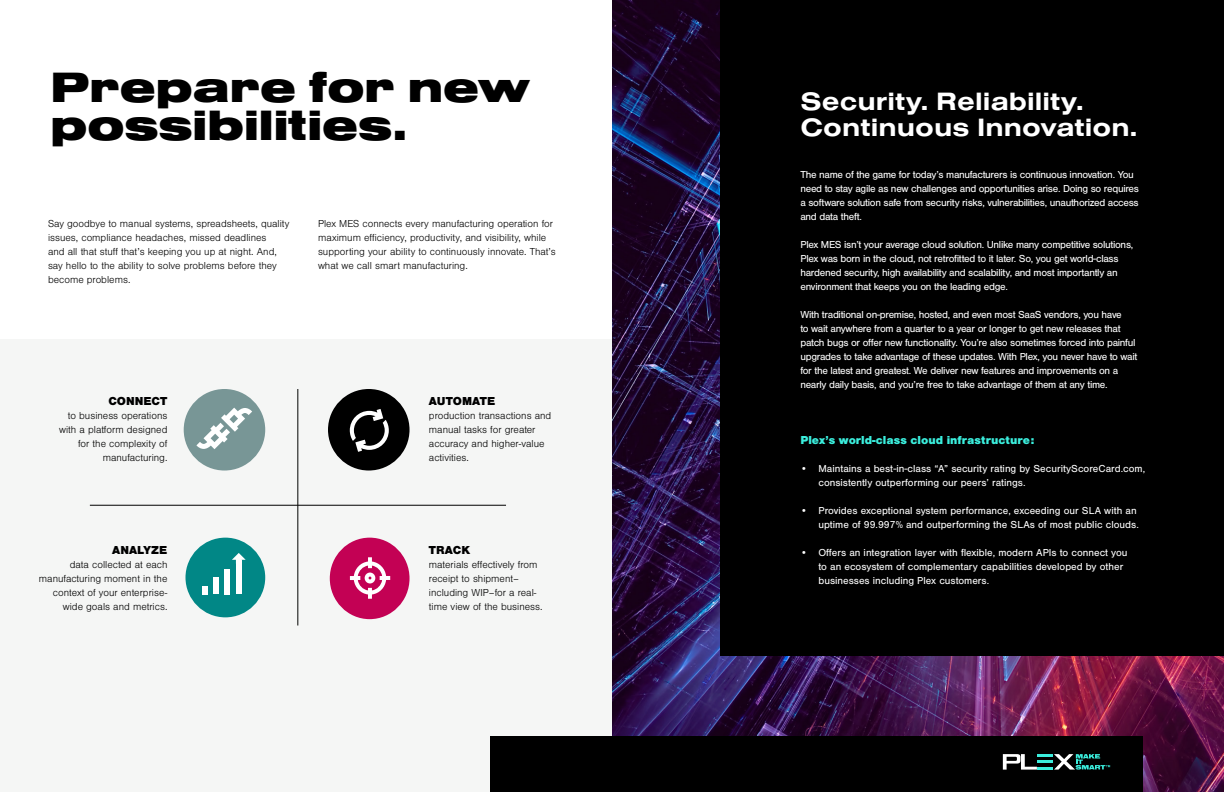
<style>
.page{position:relative;width:1224px;height:792px;background:#fff}
.page>*{position:absolute;margin:0;border:0;box-sizing:border-box;transform-origin:0 0}
.t1{font:900 44px/37.4px "Nimbus San Ext";color:#000}
.t2{font:700 26px/26px "Nimbus San Ext";color:#fff}
.t3{font:900 12px "Nimbus San";color:#3beedd}
.t4{font:900 12px "Nimbus San";color:#000}
.t5{font:10.5px/14px "Nimbus San";letter-spacing:-.03em;color:#fff}
.t6{font:300 10.5px/14px "Nimbus San";color:#000}
.t7{font:10.5px/14px "Nimbus San";color:#fff}
</style>
<div class="page">
<img style="left:612px;top:0;width:612px;height:792px">
<div style="left:0;top:339px;width:612px;height:453px;background:#f5f6f5"></div>
<div style="left:490px;top:736px;width:653px;height:56px;background:#000"></div>
<div style="left:720px;top:0;width:504px;height:656px;background:#000"></div>
<svg style="left:1003px;top:754px;width:34px;height:16px"></svg>
<hr style="left:1037px;top:767px;width:16px;height:3px;background:#3beedd">
<hr style="left:1037px;top:754px;width:16px;height:3px;background:#3beedd">
<hr style="left:1037px;top:760px;width:16px;height:3px;background:#3beedd">
<svg style="left:1054px;top:754px;width:56px;height:16px"></svg>
<div style="left:184px;top:389px;width:81px;height:82px;background:#789696;border-radius:50%"></div>
<svg style="left:196px;top:408px;width:56px;height:41px"></svg>
<div style="left:330px;top:538px;width:80px;height:81px;background:#c30154;border-radius:50%"></div>
<svg style="left:350px;top:557px;width:40px;height:42px"></svg>
<div style="left:328px;top:389px;width:82px;height:82px;background:#000;border-radius:50%"></div>
<svg style="left:350px;top:409px;width:39px;height:43px"></svg>
<div style="left:186px;top:538px;width:79px;height:79px;background:#018786;border-radius:50%"></div>
<div style="left:202px;top:586px;width:6px;height:8px;background:#fff"></div>
<div style="left:213px;top:578px;width:6px;height:16px;background:#fff"></div>
<div style="left:225px;top:569px;width:5px;height:25px;background:#fff"></div>
<div style="left:236px;top:561px;width:6px;height:33px;background:#fff"></div>
<svg style="left:232px;top:553px;width:14px;height:11px"></svg>
<hr style="left:90px;top:505px;width:416px;height:1px;background:#000">
<hr style="left:298px;top:389px;width:1px;height:237px;background:#040503">
<p class="t1" style="left:50px;top:69px;width:481px">Prepare for new possibilities.</p>
<p class="t6" style="left:48px;top:217px;width:243px">Say goodbye to manual systems, spreadsheets, quality issues, compliance headaches, missed deadlines<br>and all that stuff that’s keeping you up at night. And, say hello to the ability to solve problems before they become problems.</p>
<p class="t6" style="left:318px;top:217px;width:239px">Plex MES connects every manufacturing operation for maximum efficiency, productivity, and visibility, while supporting your ability to continuously innovate. That’s what we call smart manufacturing.</p>
<p class="t4" style="left:108px;top:394px;width:61px">CONNECT</p>
<p class="t6" style="left:59px;top:409px;width:110px;text-align:right">to business operations with a platform designed for the complexity of manufacturing.</p>
<p class="t4" style="left:112px;top:543px;width:57px">ANALYZE</p>
<p class="t6" style="left:39px;top:558px;width:130px;text-align:right">data collected at each manufacturing moment in the context of your enterprise&shy;wide goals and metrics.</p>
<p class="t4" style="left:429px;top:394px;width:68px">AUTOMATE</p>
<p class="t6" style="left:429px;top:409px;width:124px">production transactions and manual tasks for greater accuracy and higher-value activities.</p>
<p class="t4" style="left:429px;top:543px;width:43px">TRACK</p>
<p class="t6" style="left:429px;top:558px;width:115px">materials effectively from receipt to shipment– including WIP–for a real&shy;time view of the business.</p>
<p class="t2" style="left:800px;top:87px;width:338px">Security. Reliability.<br>Continuous Innovation.</p>
<p class="t5" style="left:800px;top:168px;width:340px">The name of the game for today’s manufacturers is continuous innovation. You need to stay agile as new challenges and opportunities arise. Doing so requires a software solution safe from security risks, vulnerabilities, unauthorized access and data theft.</p>
<p class="t5" style="left:800px;top:238px;width:334px">Plex MES isn’t your average cloud solution. Unlike many competitive solutions, Plex was born in the cloud, not retrofitted to it later. So, you get world-class hardened security, high availability and scalability, and most importantly an environment that keeps you on the leading edge.</p>
<p class="t5" style="left:800px;top:308px;width:338px">With traditional on-premise, hosted, and even most SaaS vendors, you have<br>to wait anywhere from a quarter to a year or longer to get new releases that patch bugs or offer new functionality. You’re also sometimes forced into painful upgrades to take advantage of these updates. With Plex, you never have to wait for the latest and greatest. We deliver new features and improvements on a nearly daily basis, and you’re free to take advantage of them at any time.</p>
<p class="t3" style="left:800px;top:433px;width:235px">Plex’s world-class cloud infrastructure:</p>
<p class="t7" style="left:818px;top:462px;width:328px;text-indent:-18px">• Maintains a best-in-class “A” security rating by SecurityScoreCard.com, consistently outperforming our peers’ ratings.</p>
<p class="t7" style="left:800px;top:504px;width:340px;text-align:right">• Provides exceptional system performance, exceeding our SLA with an uptime of 99.997% and outperforming the SLAs of most public clouds.</p>
<p class="t7" style="left:818px;top:546px;width:311px;text-indent:-18px">• Offers an integration layer with flexible, modern APIs to connect you to an ecosystem of complementary capabilities developed by other businesses including Plex customers.</p>
</div>
